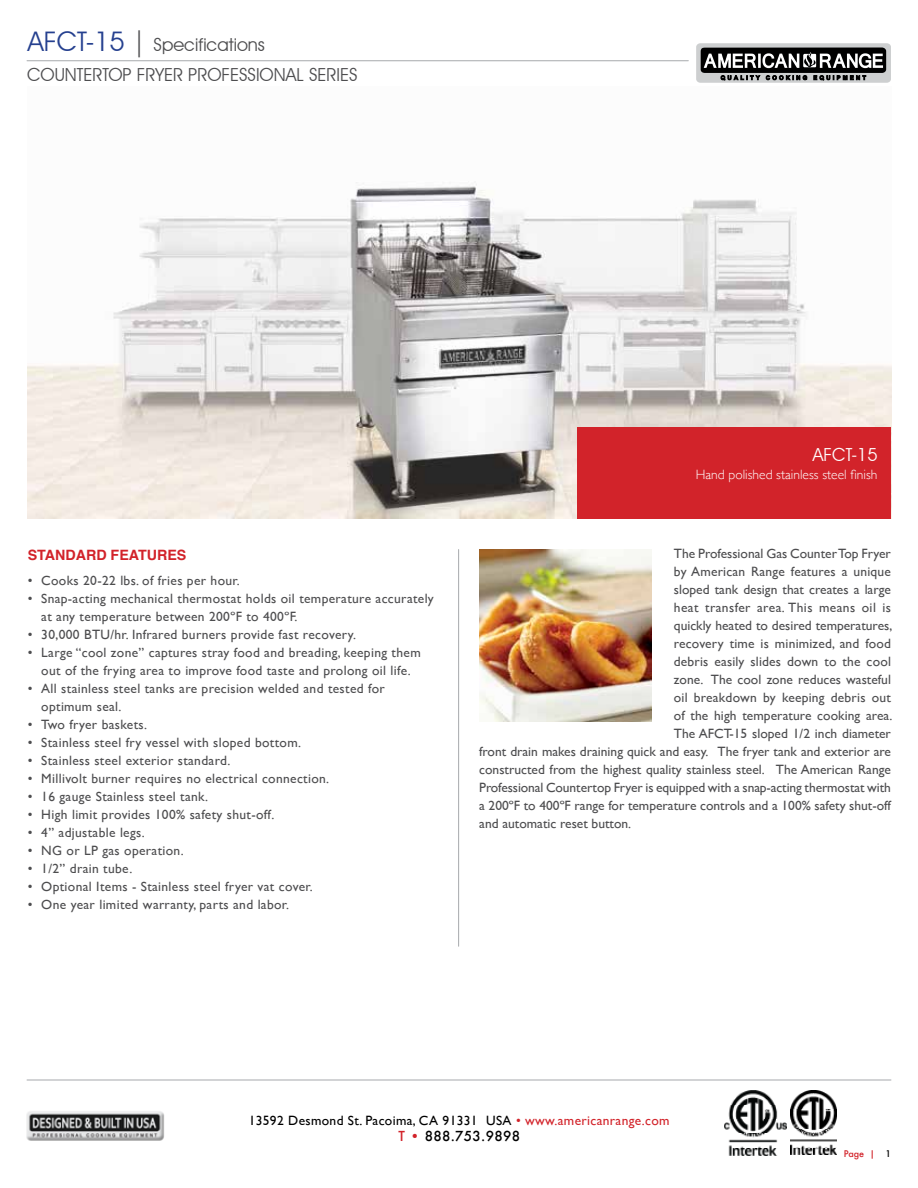
<style>
.page{position:relative;width:918px;height:1188px;background:#fff}
.page>*{position:absolute;margin:0;border:0;box-sizing:border-box;transform-origin:0 0}
.t1{font:18px/30.3px "Avant Garde IT Cby BT";color:#4d4d4f}
.t2{font:18px "Avant Garde IT Cby BT";color:#fff}
.t3{font:700 14.25px "Helvetica";color:#d2232a}
.t4{font:13.5px/18px "Gill Sans";letter-spacing:.02em;color:#4d4d4f}
.t5{font:13.5px "Gill Sans";color:#4d4d4f}
.t6{font:13.5px "Gill Sans";letter-spacing:-.005em;color:#4d4d4f}
.t7{font:13.5px "Gill Sans";letter-spacing:.025em;color:#000}
.t8{font:300 13.5px "Gill Sans";color:#fff}
.t9{font:500 13.5px "Futura";letter-spacing:.025em;color:#000}
.t10{font:500 9px "Futura";color:#d2232a}
.t11{font:500 9px "Futura";color:#000}
.s1{font-size:27px;color:#25408f}
.s2{font-size:27px}
.s3{color:#d2232a}
</style>
<div class="page">
<svg style="left:696px;top:43px;width:195px;height:40px"></svg>
<hr style="left:458px;top:550px;width:1px;height:396px;background:#a7a9ac">
<img style="left:26px;top:1111px;width:138px;height:30px">
<hr style="left:27px;top:60px;width:661px;height:1px;background:#a7a9ac">
<hr style="left:27px;top:1080px;width:864px;height:1px;background:#a7a9ac">
<img style="left:28px;top:182px;width:864px;height:336px">
<div style="left:578px;top:427px;width:313px;height:91px;background:#d2232a"></div>
<img style="left:479px;top:549px;width:172px;height:172px">
<img style="left:724px;top:1091px;width:62px;height:65px">
<img style="left:790px;top:1090px;width:46px;height:65px">
<h1 class="t1" style="left:27px;top:29px;width:332px"><span class="s1">AFCT-15</span> <span class="s2">|</span> Specifications<br>COUNTERTOP FRYER PROFESSIONAL SERIES</h1>
<p class="t3" style="left:28px;top:543px;width:160px">STANDARD FEATURES</p>
<p class="t4" style="left:28px;top:571px;width:214px">• Cooks 20-22 lbs. of fries per hour.</p>
<p class="t4" style="left:41px;top:589px;width:394px;text-indent:-14px">• Snap-acting mechanical thermostat holds oil temperature accurately at any temperature between 200ºF to 400ºF.</p>
<p class="t4" style="left:28px;top:625px;width:330px">• 30,000 BTU/hr. Infrared burners provide fast recovery.</p>
<p class="t4" style="left:28px;top:643px;width:394px;text-align:center">• Large “cool zone” captures stray food and breading, keeping them out of the frying area to improve food taste and prolong oil life.</p>
<p class="t4" style="left:41px;top:679px;width:345px;text-indent:-14px">• All stainless steel tanks are precision welded and tested for optimum seal.</p>
<p class="t4" style="left:28px;top:715px;width:121px">• Two fryer baskets.</p>
<p class="t4" style="left:28px;top:733px;width:275px">• Stainless steel fry vessel with sloped bottom.</p>
<p class="t4" style="left:28px;top:751px;width:204px">• Stainless steel exterior standard.</p>
<p class="t4" style="left:28px;top:769px;width:303px">• Millivolt burner requires no electrical connection.</p>
<p class="t4" style="left:28px;top:787px;width:182px">• 16 gauge Stainless steel tank.</p>
<p class="t4" style="left:28px;top:805px;width:248px">• High limit provides 100% safety shut-off.</p>
<p class="t4" style="left:28px;top:823px;width:118px">• 4” adjustable legs.</p>
<p class="t4" style="left:28px;top:841px;width:157px">• NG or LP gas operation.</p>
<p class="t4" style="left:28px;top:859px;width:106px">• 1/2” drain tube.</p>
<p class="t4" style="left:28px;top:877px;width:287px">• Optional Items - Stainless steel fryer vat cover.</p>
<p class="t4" style="left:28px;top:895px;width:263px">• One year limited warranty, parts and labor.</p>
<h1 class="t2" style="left:813px;top:444px;width:66px">AFCT-15</h1>
<p class="t8" style="left:696px;top:464px;width:183px">Hand polished stainless steel finish</p>
<p class="t5" style="left:674px;top:546px;width:219px">The Professional Gas Counter Top Fryer</p>
<p class="t4" style="left:674px;top:563px;width:218px">by American Range features a unique</p>
<p class="t5" style="left:674px;top:582px;width:219px">sloped tank design that creates a large</p>
<p class="t4" style="left:674px;top:599px;width:219px">heat transfer area. This means oil is</p>
<p class="t5" style="left:674px;top:618px;width:220px">quickly heated to desired temperatures,</p>
<p class="t4" style="left:674px;top:635px;width:219px">recovery time is minimized, and food</p>
<p class="t4" style="left:674px;top:653px;width:219px">debris easily slides down to the cool</p>
<p class="t5" style="left:674px;top:672px;width:219px">zone. The cool zone reduces wasteful</p>
<p class="t4" style="left:674px;top:689px;width:219px">oil breakdown by keeping debris out</p>
<p class="t4" style="left:674px;top:707px;width:220px">of the high temperature cooking area.</p>
<p class="t5" style="left:674px;top:726px;width:219px">The AFCT-15 sloped 1/2 inch diameter</p>
<p class="t5" style="left:479px;top:744px;width:413px">front drain makes draining quick and easy. The fryer tank and exterior are</p>
<p class="t5" style="left:479px;top:762px;width:413px">constructed from the highest quality stainless steel. The American Range</p>
<p class="t6" style="left:479px;top:780px;width:413px">Professional Countertop Fryer is equipped with a snap-acting thermostat with</p>
<p class="t5" style="left:479px;top:798px;width:413px">a 200ºF to 400ºF range for temperature controls and a 100% safety shut-off</p>
<p class="t5" style="left:479px;top:816px;width:153px">and automatic reset button.</p>
<p class="t7" style="left:249px;top:1112px;width:422px">13592 Desmond St. Pacoima, CA 91331 USA <span class="s3">• www.americanrange.com</span></p>
<p class="t9" style="left:398px;top:1127px;width:123px"><span class="s3">T •</span> 888.753.9898</p>
<p class="t10" style="left:844px;top:1147px;width:33px">Page |</p>
<p class="t11" style="left:885px;top:1147px;width:7px">1</p>
</div>
